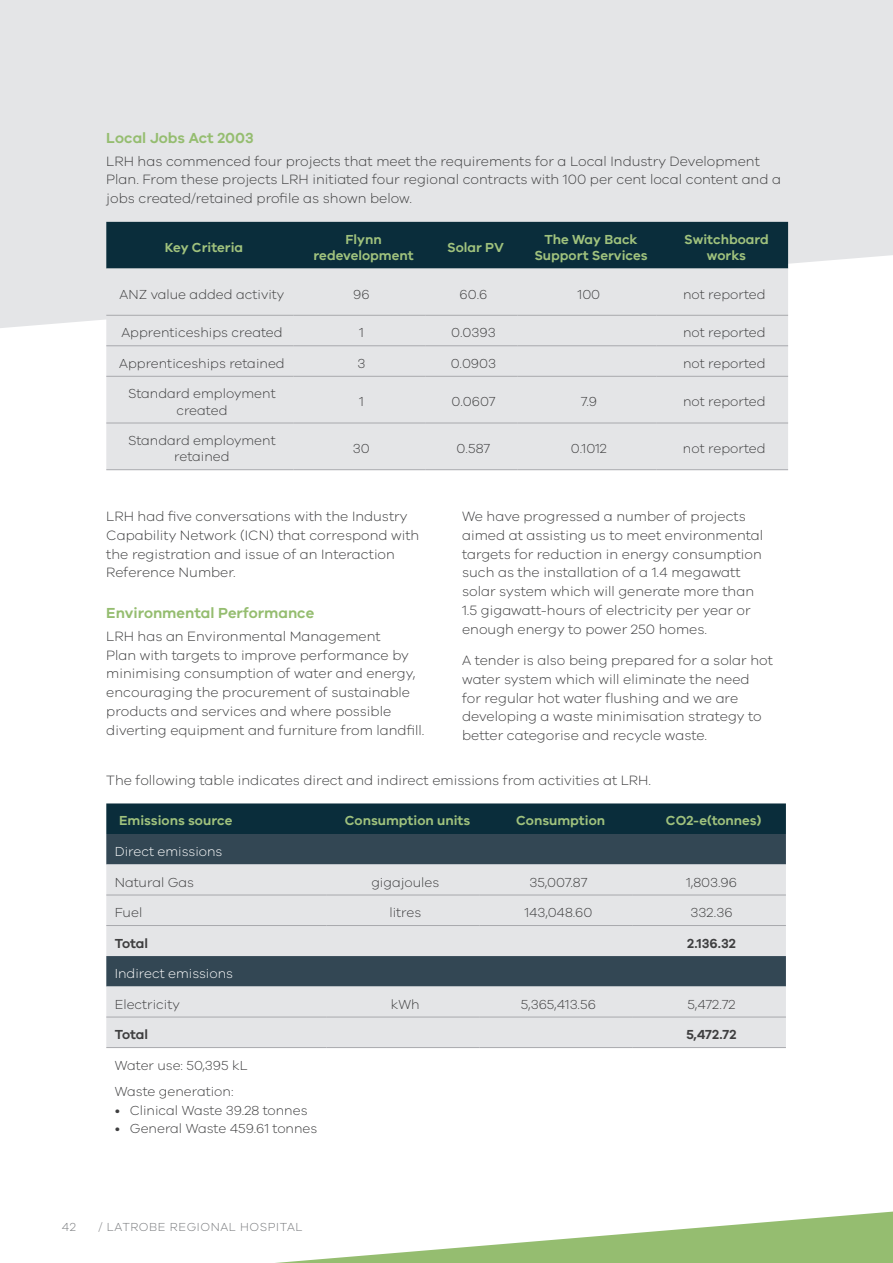
<style>
.page{position:relative;width:893px;height:1263px;background:#fff}
.page>*{position:absolute;margin:0;border:0;box-sizing:border-box;transform-origin:0 0}
.Heading_3_green{font:600 15px "VIC";color:#95bd70}
.Body_Text-black{font:300 13.95px/18.8px "VIC";color:#3e3e3f}
.Table-body_text{font:300 13.5px/16.2px "VIC";color:#3e3e3f;text-align:center}
.Table_heading_green{font:600 13.5px/16.2px "VIC";color:#a0c27d;text-align:center}
.Table-body_text-2{font:300 13.5px "VIC";color:#fff}
.Table-body_text-3{font:600 13.5px "VIC";color:#3e3e3f}
.t1{font:300 12px "VIC";letter-spacing:.05em;color:#787a7d}
.s1{font-size:13.95px}
</style>
<div class="page">
<div style="left:0;top:0;width:893px;height:328px;background:#e4e5e7"></div>
<div style="left:106px;top:803px;width:680px;height:31px;background:#0a2d3b"></div>
<div style="left:106px;top:834px;width:680px;height:30px;background:#334754"></div>
<svg style="left:106px;top:864px;width:680px;height:183px;background:#c6cace"></svg>
<hr style="left:106px;top:895px;width:221px;height:1px;background:#a8a9ad">
<hr style="left:327px;top:895px;width:153px;height:1px;background:#a8a9ad">
<hr style="left:480px;top:895px;width:153px;height:1px;background:#a8a9ad">
<hr style="left:633px;top:895px;width:153px;height:1px;background:#a8a9ad">
<hr style="left:106px;top:925px;width:221px;height:1px;background:#a8a9ad">
<hr style="left:327px;top:925px;width:153px;height:1px;background:#a8a9ad">
<hr style="left:480px;top:925px;width:153px;height:1px;background:#a8a9ad">
<hr style="left:633px;top:925px;width:153px;height:1px;background:#a8a9ad">
<hr style="left:106px;top:1017px;width:221px;height:1px;background:#a8a9ad">
<hr style="left:327px;top:1017px;width:153px;height:1px;background:#a8a9ad">
<hr style="left:480px;top:1017px;width:153px;height:1px;background:#a8a9ad">
<hr style="left:633px;top:1017px;width:153px;height:1px;background:#a8a9ad">
<hr style="left:106px;top:1047px;width:221px;height:1px;background:#a8a9ad">
<hr style="left:327px;top:1047px;width:153px;height:1px;background:#a8a9ad">
<hr style="left:480px;top:1047px;width:153px;height:1px;background:#a8a9ad">
<hr style="left:633px;top:1047px;width:153px;height:1px;background:#a8a9ad">
<div style="left:106px;top:222px;width:682px;height:47px;background:#0a2d3b"></div>
<div style="left:106px;top:269px;width:682px;height:200px;background:#e4e5e7"></div>
<hr style="left:106px;top:315px;width:187px;height:1px;background:#a8a9ad">
<hr style="left:293px;top:315px;width:132px;height:1px;background:#a8a9ad">
<hr style="left:425px;top:315px;width:92px;height:1px;background:#a8a9ad">
<hr style="left:517px;top:315px;width:139px;height:1px;background:#a8a9ad">
<hr style="left:656px;top:315px;width:132px;height:1px;background:#a8a9ad">
<hr style="left:106px;top:345px;width:187px;height:1px;background:#a8a9ad">
<hr style="left:293px;top:345px;width:132px;height:1px;background:#a8a9ad">
<hr style="left:425px;top:345px;width:92px;height:1px;background:#a8a9ad">
<hr style="left:517px;top:345px;width:139px;height:1px;background:#a8a9ad">
<hr style="left:656px;top:345px;width:132px;height:1px;background:#a8a9ad">
<hr style="left:106px;top:376px;width:187px;height:1px;background:#a8a9ad">
<hr style="left:293px;top:376px;width:132px;height:1px;background:#a8a9ad">
<hr style="left:425px;top:376px;width:92px;height:1px;background:#a8a9ad">
<hr style="left:517px;top:376px;width:139px;height:1px;background:#a8a9ad">
<hr style="left:656px;top:376px;width:132px;height:1px;background:#a8a9ad">
<hr style="left:106px;top:423px;width:187px;height:1px;background:#a8a9ad">
<hr style="left:293px;top:423px;width:132px;height:1px;background:#a8a9ad">
<hr style="left:425px;top:423px;width:92px;height:1px;background:#a8a9ad">
<hr style="left:517px;top:423px;width:139px;height:1px;background:#a8a9ad">
<hr style="left:656px;top:423px;width:132px;height:1px;background:#a8a9ad">
<hr style="left:106px;top:469px;width:187px;height:1px;background:#a8a9ad">
<hr style="left:293px;top:469px;width:132px;height:1px;background:#a8a9ad">
<hr style="left:425px;top:469px;width:92px;height:1px;background:#a8a9ad">
<hr style="left:517px;top:469px;width:139px;height:1px;background:#a8a9ad">
<hr style="left:656px;top:469px;width:132px;height:1px;background:#a8a9ad">
<svg style="left:275px;top:1211px;width:618px;height:52px"></svg>
<p class="Heading_3_green" style="left:106px;top:128px;width:149px">Local Jobs Act 2003</p>
<p class="Body_Text-black" style="left:106px;top:151px;width:676px">LRH has commenced four projects that meet the requirements for a Local Industry Development<br>Plan. From these projects LRH initiated four regional contracts with 100 per cent local content and a jobs created/retained profile as shown below.</p>
<p class="Table_heading_green" style="left:165px;top:239px;width:80px">Key Criteria</p>
<p class="Table_heading_green" style="left:314px;top:231px;width:102px">Flynn redevelopment</p>
<p class="Table_heading_green" style="left:447px;top:239px;width:58px">Solar PV</p>
<p class="Table_heading_green" style="left:534px;top:231px;width:115px">The Way Back<br>Support Services</p>
<p class="Table_heading_green" style="left:684px;top:231px;width:86px">Switchboard works</p>
<p class="Table-body_text" style="left:120px;top:286px;width:166px">ANZ value added activity</p>
<p class="Table-body_text" style="left:353px;top:286px;width:18px">96</p>
<p class="Table-body_text" style="left:460px;top:286px;width:29px">60.6</p>
<p class="Table-body_text" style="left:578px;top:286px;width:24px">100</p>
<p class="Table-body_text" style="left:683px;top:286px;width:84px">not reported</p>
<p class="Table-body_text" style="left:121px;top:324px;width:163px">Apprenticeships created</p>
<p class="Table-body_text" style="left:359px;top:324px;width:6px">1</p>
<p class="Table-body_text" style="left:451px;top:324px;width:46px">0.0393</p>
<p class="Table-body_text" style="left:683px;top:324px;width:84px">not reported</p>
<p class="Table-body_text" style="left:119px;top:355px;width:167px">Apprenticeships retained</p>
<p class="Table-body_text" style="left:357px;top:355px;width:10px">3</p>
<p class="Table-body_text" style="left:451px;top:355px;width:47px">0.0903</p>
<p class="Table-body_text" style="left:683px;top:355px;width:84px">not reported</p>
<p class="Table-body_text" style="left:128px;top:385px;width:149px">Standard employment created</p>
<p class="Table-body_text" style="left:359px;top:393px;width:6px">1</p>
<p class="Table-body_text" style="left:451px;top:393px;width:45px">0.0607</p>
<p class="Table-body_text" style="left:581px;top:393px;width:18px">7.9</p>
<p class="Table-body_text" style="left:683px;top:393px;width:84px">not reported</p>
<p class="Table-body_text" style="left:128px;top:432px;width:149px">Standard employment retained</p>
<p class="Table-body_text" style="left:353px;top:440px;width:18px">30</p>
<p class="Table-body_text" style="left:457px;top:440px;width:35px">0.587</p>
<p class="Table-body_text" style="left:571px;top:440px;width:37px">0.1012</p>
<p class="Table-body_text" style="left:683px;top:440px;width:84px">not reported</p>
<p class="Body_Text-black" style="left:462px;top:506px;width:302px">We have progressed a number of projects aimed at assisting us to meet environmental targets for reduction in energy consumption such as the installation of a 1.4 megawatt solar system which will generate more than 1.5 gigawatt-hours of electricity per year or enough energy to power 250 homes.</p>
<p class="Body_Text-black" style="left:462px;top:650px;width:312px">A tender is also being prepared for a solar hot water system which will eliminate the need<br>for regular hot water flushing and we are developing a waste minimisation strategy to better categorise and recycle waste.</p>
<p class="Body_Text-black" style="left:106px;top:770px;width:546px">The following table indicates direct and indirect emissions from activities at LRH.</p>
<p class="Table_heading_green" style="left:119px;top:812px;width:115px">Emissions source</p>
<p class="Table_heading_green" style="left:345px;top:812px;width:127px">Consumption units</p>
<p class="Table_heading_green" style="left:516px;top:812px;width:91px">Consumption</p>
<p class="Table_heading_green" style="left:666px;top:812px;width:97px">CO2-e(tonnes)</p>
<p class="Table-body_text-2" style="left:115px;top:843px;width:109px">Direct emissions</p>
<p class="Table-body_text" style="left:115px;top:873px;width:81px">Natural Gas</p>
<p class="Table-body_text" style="left:371px;top:873px;width:69px">gigajoules</p>
<p class="Table-body_text" style="left:529px;top:873px;width:59px">35,007.87</p>
<p class="Table-body_text" style="left:686px;top:873px;width:52px">1,803.96</p>
<p class="Table-body_text" style="left:115px;top:904px;width:29px">Fuel</p>
<p class="Table-body_text" style="left:389px;top:904px;width:33px">litres</p>
<p class="Table-body_text" style="left:524px;top:904px;width:69px">143,048.60</p>
<p class="Table-body_text" style="left:690px;top:904px;width:44px">332.36</p>
<p class="Table-body_text-3" style="left:115px;top:935px;width:35px">Total</p>
<p class="Table-body_text-3" style="left:687px;top:935px;width:50px">2.136.32</p>
<p class="Table-body_text-2" style="left:115px;top:965px;width:120px">Indirect emissions</p>
<p class="Table-body_text" style="left:115px;top:995px;width:67px">Electricity</p>
<p class="Table-body_text" style="left:391px;top:995px;width:30px">kWh</p>
<p class="Table-body_text" style="left:521px;top:995px;width:76px">5,365,413.56</p>
<p class="Table-body_text" style="left:687px;top:995px;width:50px">5,472.72</p>
<p class="Table-body_text-3" style="left:115px;top:1026px;width:35px">Total</p>
<p class="Table-body_text-3" style="left:686px;top:1026px;width:52px">5,472.72</p>
<p class="Table-body_text" style="left:115px;top:1056px;width:134px">Water use: 50,395 kL</p>
<p class="Table-body_text" style="left:115px;top:1083px;width:120px">Waste generation:</p>
<p class="Table-body_text" style="left:115px;top:1101px;width:194px"><span class="s1">•</span> Clinical Waste 39.28 tonnes</p>
<p class="Table-body_text" style="left:115px;top:1120px;width:204px"><span class="s1">•</span> General Waste 459.61 tonnes</p>
<p class="Body_Text-black" style="left:106px;top:506px;width:315px">LRH had five conversations with the Industry Capability Network (ICN) that correspond with the registration and issue of an Interaction Reference Number.</p>
<p class="Heading_3_green" style="left:106px;top:604px;width:210px">Environmental Performance</p>
<p class="Body_Text-black" style="left:106px;top:626px;width:320px">LRH has an Environmental Management<br>Plan with targets to improve performance by minimising consumption of water and energy, encouraging the procurement of sustainable products and services and where possible diverting equipment and furniture from landfill.</p>
<p class="t1" style="left:62px;top:1220px;width:16px">42</p>
<p class="t1" style="left:99px;top:1220px;width:205px">/ LATROBE REGIONAL HOSPITAL</p>
</div>
